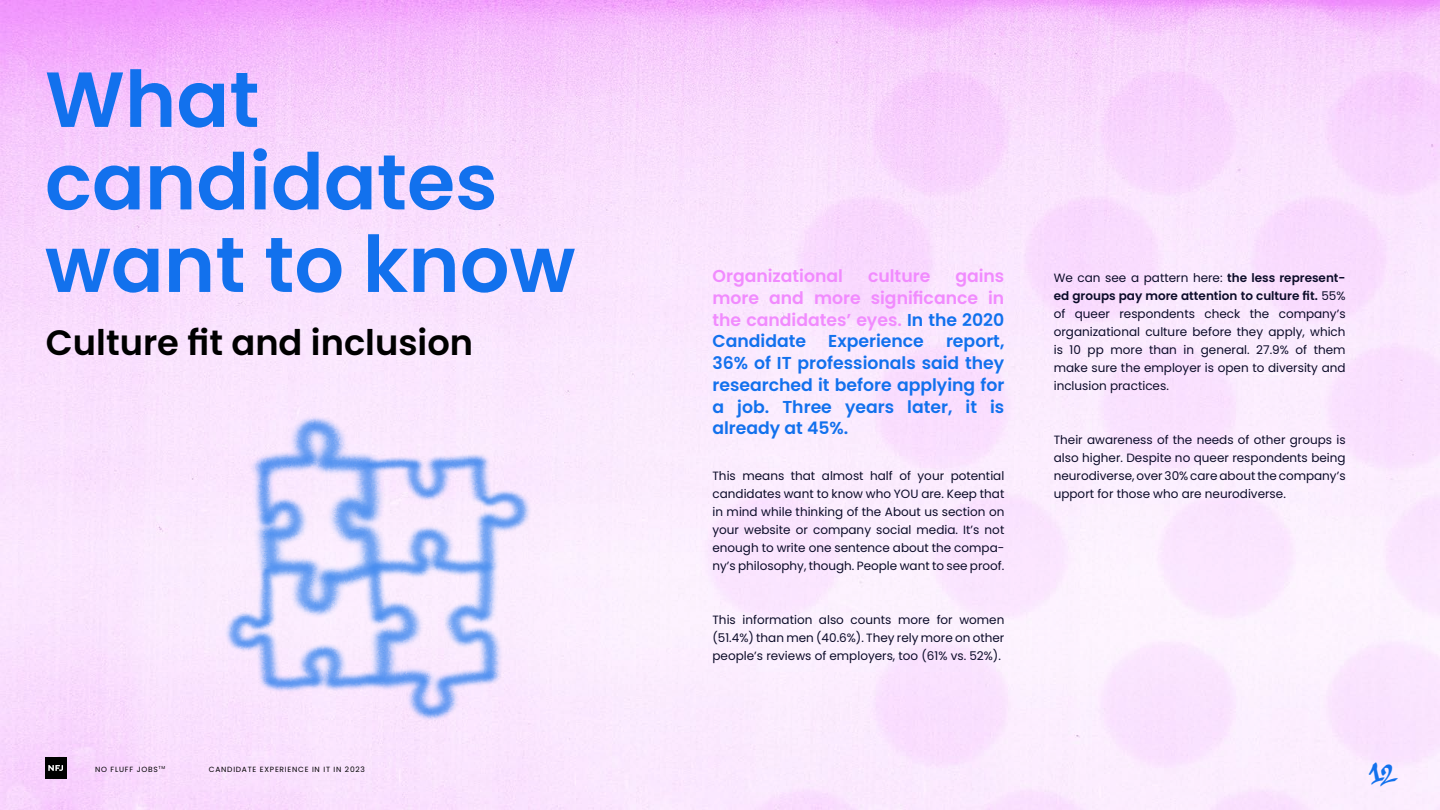
<style>
.page{position:relative;width:1440px;height:810px;background:#fff}
.page>*{position:absolute;margin:0;border:0;box-sizing:border-box;transform-origin:0 0}
.t1{font:600 78px/82.5px "Poppins";color:#1271ed}
.t2{font:600 35.25px "Poppins";color:#000}
.t3{font:35.25px "Subway New York SC";color:#1271ed}
.t4{font:600 17.25px/21.8px "Poppins";color:#1271ed;text-align:justify}
.t5{font:600 17.25px/21.8px "Poppins";color:#f18bfe;text-align:justify}
.t6{font:12px/18px "Poppins";color:#0b0b28;text-align:justify}
.t7{font:7.5px "Poppins";letter-spacing:.1em;color:#000}
.t8{font:4.35px "Poppins";color:#000}
.s1{color:#1271ed}
.s2{font-weight:600}
</style>
<div class="page">
<img style="left:0;top:0;width:1440px;height:810px">
<img style="left:214px;top:405px;width:330px;height:327px">
<div style="left:45px;top:757px;width:21px;height:22px;background:#000"></div>
<svg style="left:48px;top:765px;width:15px;height:6px"></svg>
<h1 class="t1" style="left:45px;top:59px;width:532px">What candidates want to know</h1>
<h2 class="t2" style="left:46px;top:322px;width:429px">Culture fit and inclusion</h2>
<p class="t8" style="left:159px;top:765px;width:8px">TM</p>
<p class="t7" style="left:95px;top:765px;width:64px">NO FLUFF JOBS</p>
<p class="t7" style="left:209px;top:765px;width:158px">CANDIDATE EXPERIENCE IN IT IN 2023</p>
<h3 class="t5" style="left:712px;top:265px;width:293px;text-indent:243px">gains more and more significance in the candidates’ eyes. <span class="s1">In the 2020<br>Candidate</span></h3>
<h3 class="t5" style="left:712px;top:265px;width:132px">Organizational</h3>
<h3 class="t5" style="left:868px;top:265px;width:64px">culture</h3>
<h3 class="t4" style="left:828px;top:331px;width:97px">Experience</h3>
<h3 class="t4" style="left:712px;top:331px;width:293px;text-indent:234px">report, 36% of IT professionals said they researched it before applying for a job. Three years later, it is already at 45%.</h3>
<p class="t6" style="left:713px;top:467px;width:293px">This means that almost half of your potential candidates want to know who YOU are. Keep that in mind while thinking of the About us section on your website or company social media. It’s not enough to write one sentence about the compa&shy;ny’s philosophy, though. People want to see proof.</p>
<p class="t6" style="left:713px;top:611px;width:293px">This information also counts more for women (51.4%) than men (40.6%). They rely more on other people’s reviews of employers, too (61% vs. 52%).</p>
<p class="t6" style="left:1054px;top:269px;width:293px">We can see a pattern here: <span class="s2">the less represent&shy;ed groups pay more attention to culture fit.</span> 55% of queer respondents check the company’s organizational culture before they apply, which is 10 pp more than in general. 27.9% of them make sure the employer is open to diversity and inclusion practices.</p>
<p class="t6" style="left:1054px;top:431px;width:293px">Their awareness of the needs of other groups is also higher. Despite no queer respondents being neurodiverse, over 30% care about the company’s upport for those who are neurodiverse.</p>
<h2 class="t3" style="left:1371px;top:752px;width:25px">12</h2>
</div>
